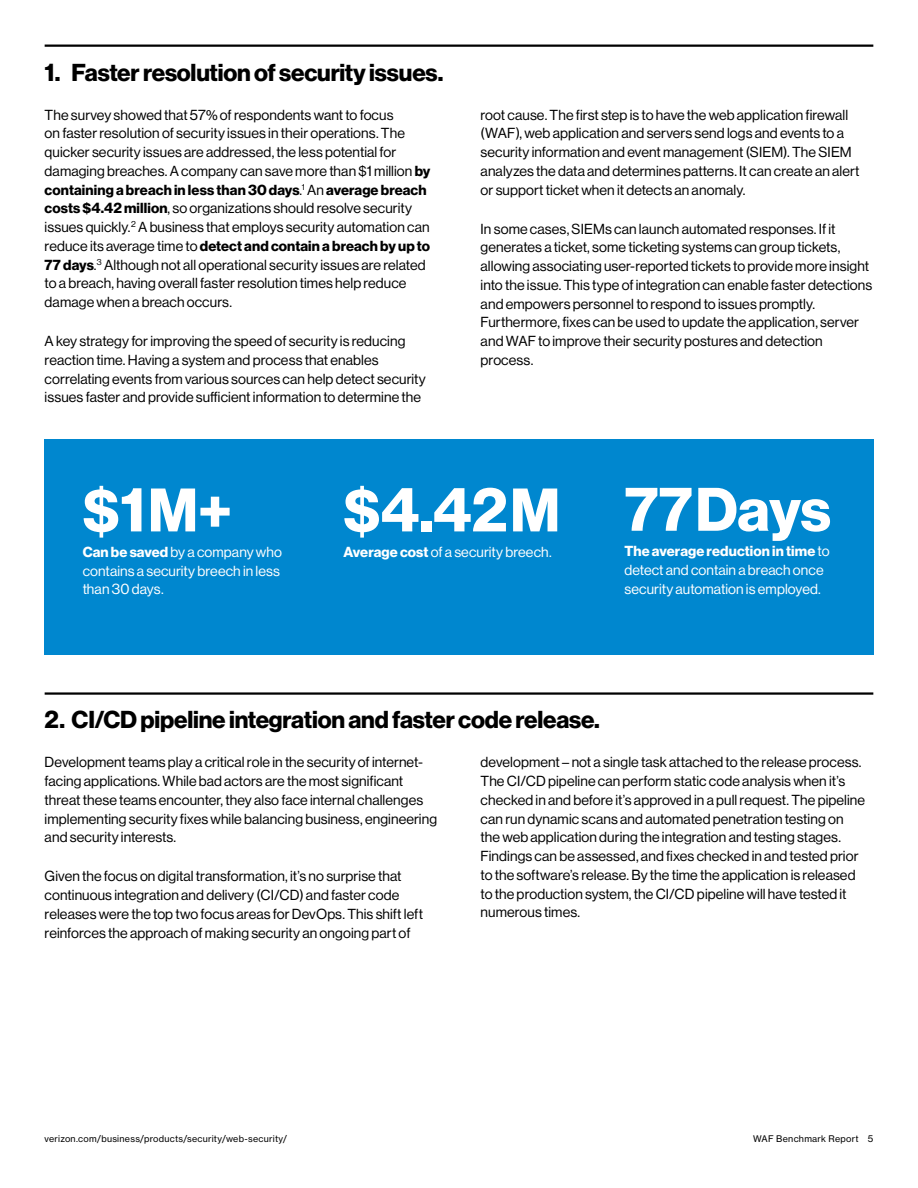
<style>
.page{position:relative;width:918px;height:1188px;background:#fff}
.page>*{position:absolute;margin:0;border:0;box-sizing:border-box;transform-origin:0 0}
.t1{font:700 60px "Verizon NHGDS";color:#fff}
.t2{font:700 24px "Verizon NHGDS";letter-spacing:-.01em;color:#000}
.t3{font:14.25px/18.8px "Verizon NHGDS";letter-spacing:.005em;color:#000}
.t4{font:14.25px/18.8px "Verizon NHGDS";letter-spacing:.01em;color:#fff}
.t5{font:9px "Verizon NHGTX";letter-spacing:.03em;color:#000}
.s1{font-weight:700}
</style>
<div class="page">
<hr style="left:45px;top:45px;width:828px;height:2px;background:#000">
<hr style="left:45px;top:692px;width:828px;height:3px;background:#000">
<div style="left:45px;top:440px;width:276px;height:216px;background:#0087cf"></div>
<div style="left:321px;top:440px;width:276px;height:216px;background:#0087cf"></div>
<div style="left:597px;top:440px;width:276px;height:216px;background:#0087cf"></div>
<h2 class="t2" style="left:45px;top:58px;width:400px">1. Faster resolution of security issues.</h2>
<p class="t3" style="left:45px;top:105px;width:387px">The survey showed that 57% of respondents want to focus<br>on faster resolution of security issues in their operations. The quicker security issues are addressed, the less potential for damaging breaches. A company can save more than $1 million <span class="s1">by containing a breach in less than 30 days</span>.<sup>1</sup> An <span class="s1">average breach costs $4.42 million</span>, so organizations should resolve security issues quickly.<sup>2</sup> A business that employs security automation can reduce its average time to <span class="s1">detect and contain a breach by up to 77 days</span>.<sup>3</sup> Although not all operational security issues are related to a breach, having overall faster resolution times help reduce damage when a breach occurs.</p>
<p class="t3" style="left:45px;top:331px;width:383px">A key strategy for improving the speed of security is reducing reaction time. Having a system and process that enables correlating events from various sources can help detect security issues faster and provide sufficient information to determine the</p>
<p class="t3" style="left:481px;top:105px;width:381px">root cause. The first step is to have the web application firewall (WAF), web application and servers send logs and events to a security information and event management (SIEM). The SIEM analyzes the data and determines patterns. It can create an alert or support ticket when it detects an anomaly.</p>
<p class="t3" style="left:481px;top:219px;width:393px">In some cases, SIEMs can launch automated responses. If it generates a ticket, some ticketing systems can group tickets, allowing associating user-reported tickets to provide more insight into the issue. This type of integration can enable faster detections and empowers personnel to respond to issues promptly.<br>Furthermore, fixes can be used to update the application, server and WAF to improve their security postures and detection process.</p>
<h1 class="t1" style="left:83px;top:475px;width:151px">$1M+</h1>
<p class="t4" style="left:83px;top:542px;width:201px"><span class="s1">Can be saved</span> by a company who contains a security breech in less than 30 days.</p>
<h1 class="t1" style="left:343px;top:475px;width:218px">$4.42M</h1>
<p class="t4" style="left:343px;top:542px;width:210px"><span class="s1">Average cost</span> of a security breech.</p>
<h1 class="t1" style="left:625px;top:475px;width:208px">77Days</h1>
<p class="t4" style="left:625px;top:542px;width:207px"><span class="s1">The average reduction in time</span> to detect and contain a breach once security automation is employed.</p>
<h2 class="t2" style="left:45px;top:706px;width:557px">2. CI/CD pipeline integration and faster code release.</h2>
<p class="t3" style="left:45px;top:753px;width:394px">Development teams play a critical role in the security of internet&shy;facing applications. While bad actors are the most significant threat these teams encounter, they also face internal challenges implementing security fixes while balancing business, engineering and security interests.</p>
<p class="t3" style="left:45px;top:867px;width:380px">Given the focus on digital transformation, it’s no surprise that continuous integration and delivery (CI/CD) and faster code releases were the top two focus areas for DevOps. This shift left reinforces the approach of making security an ongoing part of</p>
<p class="t3" style="left:481px;top:753px;width:386px">development – not a single task attached to the release process.<br>The CI/CD pipeline can perform static code analysis when it’s checked in and before it’s approved in a pull request. The pipeline can run dynamic scans and automated penetration testing on the web application during the integration and testing stages.<br>Findings can be assessed, and fixes checked in and tested prior to the software’s release. By the time the application is released to the production system, the CI/CD pipeline will have tested it numerous times.</p>
<p class="t5" style="left:45px;top:1133px;width:244px">verizon.com/business/products/security/web-security/</p>
<p class="t5" style="left:753px;top:1133px;width:122px">WAF Benchmark Report 5</p>
</div>
